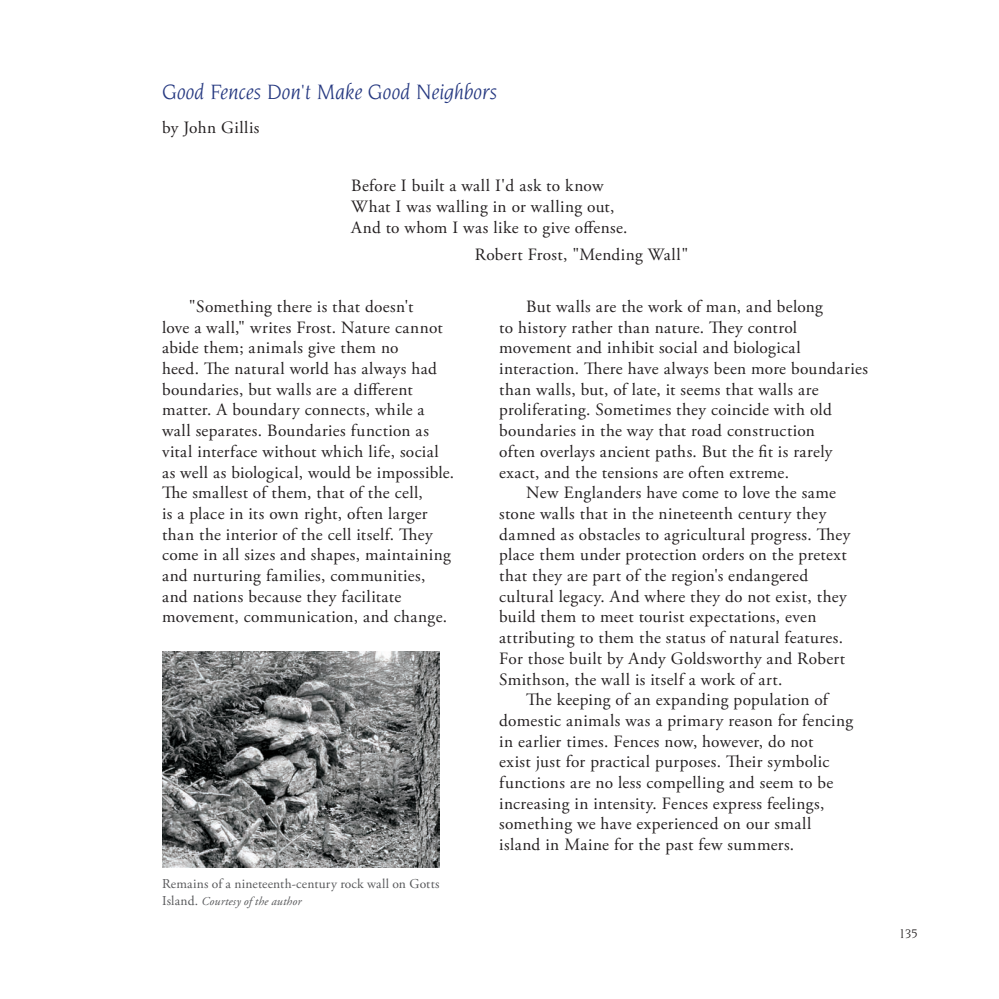
<style>
.page{position:relative;width:999px;height:999px;background:#fff}
.page>*{position:absolute;margin:0;border:0;box-sizing:border-box;transform-origin:0 0}
.t1{font:italic 22.5px "Novarese";letter-spacing:-.005em;color:#263981}
.body{font:17.25px/20.7px "Adobe Garamond Pro";letter-spacing:.025em;color:#231f20}
.byline{font:17.25px "Adobe Garamond Pro";letter-spacing:.02em;color:#231f20}
.t2{font:13.5px "Adobe Garamond Pro";letter-spacing:.015em;color:#57585a}
.t3{font:italic 13.5px "Novarese";color:#231f20}
.t4{font:italic 12px "Adobe Garamond Pro";letter-spacing:.015em;color:#57585a}
.s1{font-style:normal;font-size:13.5px}
</style>
<div class="page">
<img style="left:162px;top:651px;width:278px;height:216px">
<p class="t1" style="left:162px;top:80px;width:337px">Good Fences Don't Make Good Neighbors</p>
<p class="byline" style="left:162px;top:118px;width:99px">by John Gillis</p>
<p class="body" style="left:351px;top:176px;width:254px">Before I built a wall I'd ask to know</p>
<p class="body" style="left:351px;top:197px;width:265px">What I was walling in or walling out,</p>
<p class="body" style="left:351px;top:217px;width:278px">And to whom I was like to give offense.</p>
<p class="byline" style="left:475px;top:244px;width:215px">Robert Frost, "Mending Wall"</p>
<p class="body" style="left:499px;top:297px;width:370px;text-indent:27px">But walls are the work of man, and belong<br>to history rather than nature. They control movement and inhibit social and biological interaction. There have always been more boundaries than walls, but, of late, it seems that walls are proliferating. Sometimes they coincide with old boundaries in the way that road construction<br>often overlays ancient paths. But the fit is rarely exact, and the tensions are often extreme.</p>
<p class="body" style="left:499px;top:483px;width:353px;text-indent:27px">New Englanders have come to love the same stone walls that in the nineteenth century they damned as obstacles to agricultural progress. They place them under protection orders on the pretext that they are part of the region's endangered cultural legacy. And where they do not exist, they build them to meet tourist expectations, even attributing to them the status of natural features.<br>For those built by Andy Goldsworthy and Robert Smithson, the wall is itself a work of art.</p>
<p class="body" style="left:499px;top:690px;width:355px;text-indent:27px">The keeping of an expanding population of domestic animals was a primary reason for fencing in earlier times. Fences now, however, do not<br>exist just for practical purposes. Their symbolic functions are no less compelling and seem to be increasing in intensity. Fences express feelings, something we have experienced on our small island in Maine for the past few summers.</p>
<p class="t2" style="left:162px;top:876px;width:279px">Remains of a nineteenth-century rock wall on Gotts</p>
<p class="t4" style="left:162px;top:893px;width:141px"><span class="s1">Island.</span> Courtesy of the author</p>
<p class="body" style="left:162px;top:297px;width:294px;text-indent:27px">"Something there is that doesn't<br>love a wall," writes Frost. Nature cannot abide them; animals give them no<br>heed. The natural world has always had boundaries, but walls are a different matter. A boundary connects, while a wall separates. Boundaries function as vital interface without which life, social as well as biological, would be impossible.<br>The smallest of them, that of the cell,<br>is a place in its own right, often larger than the interior of the cell itself. They come in all sizes and shapes, maintaining and nurturing families, communities, and nations because they facilitate movement, communication, and change.</p>
<p class="t3" style="left:899px;top:926px;width:21px">135</p>
</div>
